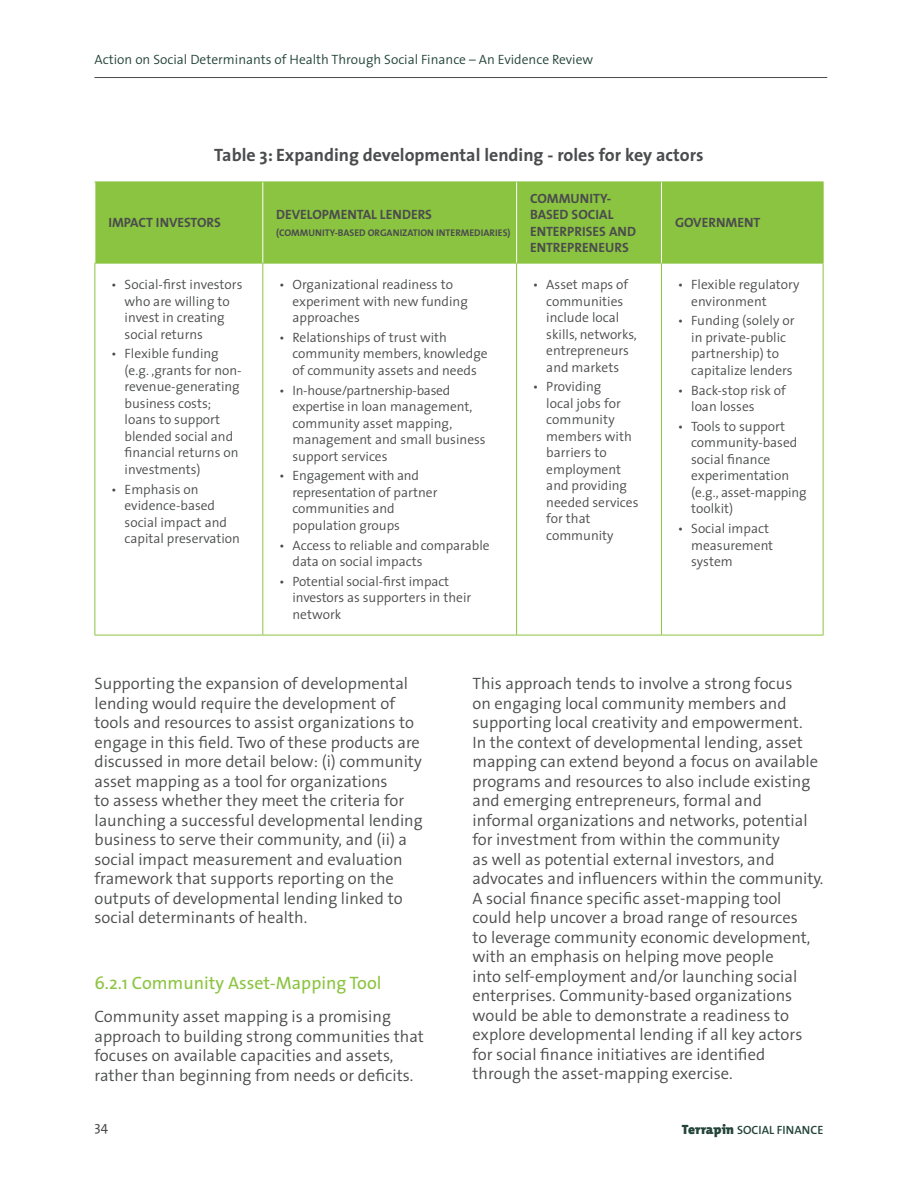
<style>
.page{position:relative;width:918px;height:1188px;background:#fff}
.page>*{position:absolute;margin:0;border:0;box-sizing:border-box;transform-origin:0 0}
.main_Body{font:700 18px "The Sans";color:#4b4c4d}
.sub_title_green{font:18px "The Sans";color:#8bc440}
.main_Body-2{font:300 16.5px/19.5px "The Sans B4";color:#4b4c4d}
.t1{font:300 13.5px/16.5px "The Sans";color:#4b4c4d}
.main_Body-3{font:700 13.5px/16.5px "The Sans";color:#4b4c4d}
.t2{font:300 13.5px "The Sans";color:#234438}
.t3{font:13.5px "The Sans";color:#4b4c4d}
.t4{font:600 12px "The Sans";color:#234438}
.main_Body-4{font:700 9.75px "The Sans";color:#4b4c4d}
.s1{font-family:"The Mix";font-weight:900;font-size:13.5px}
</style>
<div class="page">
<hr style="left:94px;top:77px;width:733px;height:1px;background:#4b4c4d">
<div style="left:95px;top:183px;width:728px;height:80px;background:#8bc440"></div>
<hr style="left:94px;top:263px;width:1px;height:372px;background:#8bc440">
<hr style="left:262px;top:263px;width:1px;height:372px;background:#8bc440">
<hr style="left:516px;top:263px;width:1px;height:372px;background:#8bc440">
<hr style="left:661px;top:263px;width:1px;height:372px;background:#8bc440">
<hr style="left:823px;top:263px;width:1px;height:372px;background:#8bc440">
<hr style="left:94px;top:635px;width:169px;height:1px;background:#8bc440">
<hr style="left:263px;top:635px;width:254px;height:1px;background:#8bc440">
<hr style="left:517px;top:635px;width:145px;height:1px;background:#8bc440">
<hr style="left:662px;top:635px;width:162px;height:1px;background:#8bc440">
<hr style="left:94px;top:182px;width:169px;height:1px;background:#8bc440">
<hr style="left:263px;top:182px;width:254px;height:1px;background:#8bc440">
<hr style="left:517px;top:182px;width:145px;height:1px;background:#8bc440">
<hr style="left:662px;top:182px;width:162px;height:1px;background:#8bc440">
<hr style="left:823px;top:182px;width:1px;height:81px;background:#8bc440">
<hr style="left:94px;top:263px;width:169px;height:1px;background:#8bc440">
<hr style="left:263px;top:263px;width:254px;height:1px;background:#8bc440">
<hr style="left:517px;top:263px;width:145px;height:1px;background:#8bc440">
<hr style="left:662px;top:263px;width:162px;height:1px;background:#8bc440">
<hr style="left:94px;top:182px;width:1px;height:81px;background:#fff">
<hr style="left:262px;top:182px;width:1px;height:81px;background:#fff">
<hr style="left:516px;top:182px;width:1px;height:81px;background:#fff">
<hr style="left:661px;top:182px;width:1px;height:81px;background:#fff">
<p class="t2" style="left:94px;top:48px;width:500px">Action on Social Determinants of Health Through Social Finance – An Evidence Review</p>
<p class="main_Body" style="left:214px;top:140px;width:491px">Table 3: Expanding developmental lending - roles for key actors</p>
<p class="main_Body-3" style="left:108px;top:214px;width:114px">IMPACT INVESTORS</p>
<p class="t1" style="left:125px;top:276px;width:119px;text-indent:-14px">• Social-first investors who are willing to invest in creating social returns</p>
<p class="t1" style="left:125px;top:345px;width:119px;text-indent:-14px">• Flexible funding (e.g. ,grants for non&shy;revenue-generating business costs; loans to support blended social and financial returns on investments)</p>
<p class="t1" style="left:125px;top:480px;width:117px;text-indent:-14px">• Emphasis on evidence-based social impact and capital preservation</p>
<p class="main_Body-3" style="left:276px;top:206px;width:157px">DEVELOPMENTAL LENDERS</p>
<p class="main_Body-4" style="left:276px;top:224px;width:236px">(COMMUNITY-BASED ORGANIZATION INTERMEDIARIES)</p>
<p class="t1" style="left:293px;top:276px;width:177px;text-indent:-14px">• Organizational readiness to experiment with new funding approaches</p>
<p class="t1" style="left:293px;top:329px;width:197px;text-indent:-14px">• Relationships of trust with community members, knowledge of community assets and needs</p>
<p class="t1" style="left:293px;top:381px;width:195px;text-indent:-14px">• In-house/partnership-based expertise in loan management, community asset mapping, management and small business support services</p>
<p class="t1" style="left:293px;top:467px;width:147px;text-indent:-14px">• Engagement with and representation of partner communities and population groups</p>
<p class="t1" style="left:293px;top:536px;width:199px;text-indent:-14px">• Access to reliable and comparable data on social impacts</p>
<p class="t1" style="left:293px;top:573px;width:180px;text-indent:-14px">• Potential social-first impact investors as supporters in their network</p>
<p class="main_Body-3" style="left:530px;top:189px;width:108px">COMMUNITY-<br>BASED SOCIAL<br>ENTERPRISES AND<br>ENTREPRENEURS</p>
<p class="t1" style="left:546px;top:276px;width:92px;text-indent:-14px">• Asset maps of communities include local skills, networks, entrepreneurs and markets</p>
<p class="t1" style="left:546px;top:378px;width:94px;text-indent:-14px">• Providing<br>local jobs for community members with barriers to employment and providing needed services for that community</p>
<p class="main_Body-3" style="left:675px;top:214px;width:87px">GOVERNMENT</p>
<p class="t1" style="left:691px;top:276px;width:110px;text-indent:-14px">• Flexible regulatory environment</p>
<p class="t1" style="left:691px;top:312px;width:105px;text-indent:-14px">• Funding (solely or in private-public partnership) to capitalize lenders</p>
<p class="t1" style="left:691px;top:381px;width:96px;text-indent:-14px">• Back-stop risk of loan losses</p>
<p class="t1" style="left:691px;top:418px;width:117px;text-indent:-14px">• Tools to support community-based social finance experimentation (e.g., asset-mapping toolkit)</p>
<p class="t1" style="left:691px;top:520px;width:84px;text-indent:-14px">• Social impact measurement system</p>
<p class="main_Body-2" style="left:94px;top:674px;width:330px">Supporting the expansion of developmental lending would require the development of tools and resources to assist organizations to engage in this field. Two of these products are discussed in more detail below: (i) community asset mapping as a tool for organizations<br>to assess whether they meet the criteria for launching a successful developmental lending business to serve their community, and (ii) a social impact measurement and evaluation framework that supports reporting on the outputs of developmental lending linked to social determinants of health.</p>
<p class="sub_title_green" style="left:94px;top:968px;width:289px">6.2.1 Community Asset-Mapping Tool</p>
<p class="main_Body-2" style="left:94px;top:1007px;width:331px">Community asset mapping is a promising approach to building strong communities that focuses on available capacities and assets, rather than beginning from needs or deficits.</p>
<p class="main_Body-2" style="left:472px;top:674px;width:352px">This approach tends to involve a strong focus<br>on engaging local community members and supporting local creativity and empowerment.<br>In the context of developmental lending, asset mapping can extend beyond a focus on available programs and resources to also include existing and emerging entrepreneurs, formal and informal organizations and networks, potential for investment from within the community<br>as well as potential external investors, and advocates and influencers within the community.<br>A social finance specific asset-mapping tool could help uncover a broad range of resources<br>to leverage community economic development, with an emphasis on helping move people<br>into self-employment and/or launching social enterprises. Community-based organizations would be able to demonstrate a readiness to explore developmental lending if all key actors for social finance initiatives are identified through the asset-mapping exercise.</p>
<p class="t3" style="left:94px;top:1115px;width:15px">34</p>
<p class="t4" style="left:682px;top:1120px;width:143px"><span class="s1">Terrapin</span> SOCIAL FINANCE</p>
</div>
